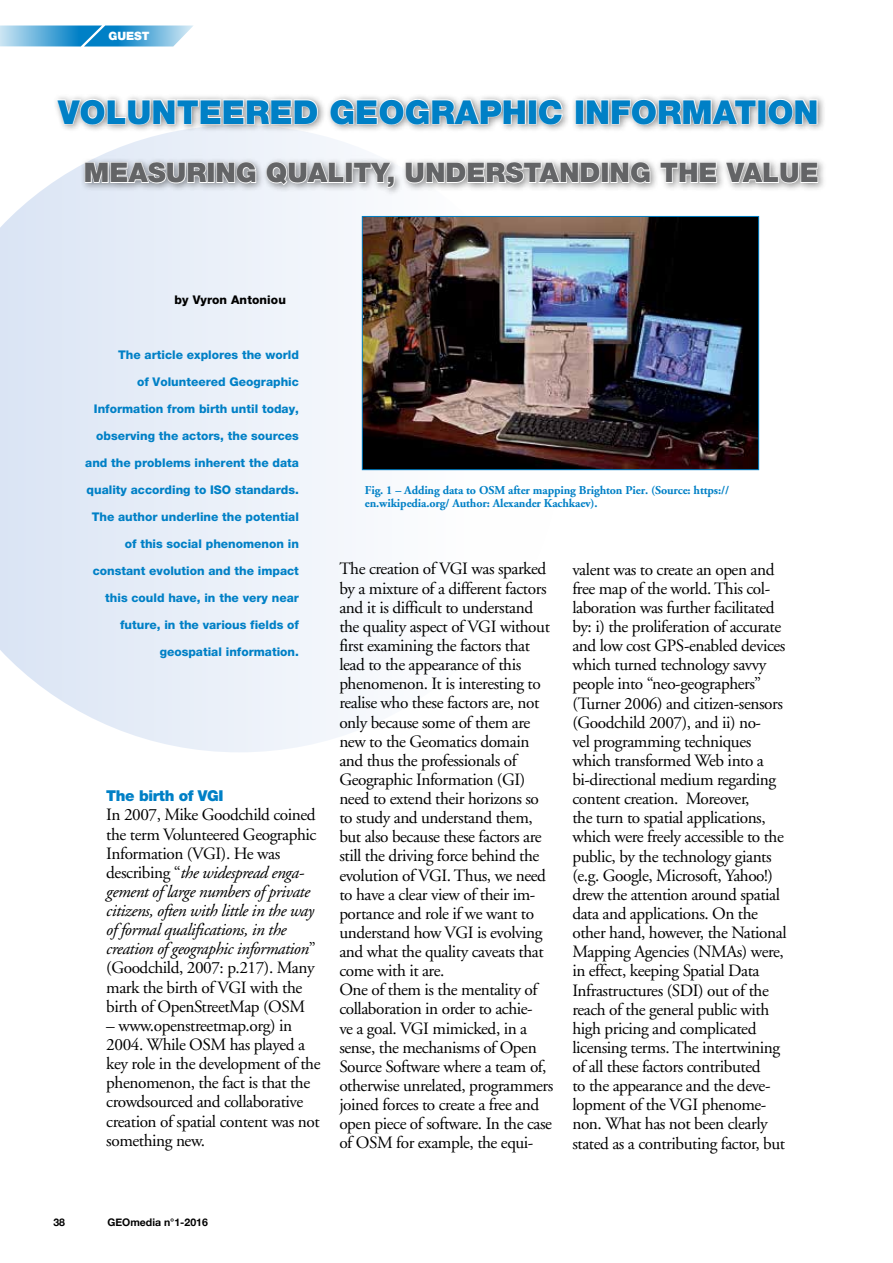
<style>
.page{position:relative;width:893px;height:1263px;background:#fff}
.page>*{position:absolute;margin:0;border:0;box-sizing:border-box;transform-origin:0 0}
.t1{font:900 33px "Helvetica Neue";color:#0080c6}
.t2{font:900 27px "Helvetica Neue";color:#636466}
.t3{font:17.25px/19.2px "Adobe Garamond";letter-spacing:-.025em;color:#000}
.t4{font:900 15px "Helvetica Neue";letter-spacing:-.025em;color:#0080c6}
.t5{font:800 12px "Helvetica Neue";color:#0080c6}
.t6{font:700 12px/13.2px "Adobe Garamond";letter-spacing:-.01em;color:#0080c6}
.t7{font:800 12px "Helvetica Neue";letter-spacing:.01em;color:#000}
.t8{font:900 11.55px "Helvetica Neue";color:#fff}
.t9{font:700 10.5px "Helvetica Neue";color:#000}
.s1{font-style:italic}
</style>
<div class="page">
<svg style="left:0;top:26px;width:193px;height:21px;background:#5fafdb"></svg>
<svg style="left:0;top:182px;width:563px;height:570px;fill:#edf2f9"></svg>
<div style="left:53px;top:94px;width:774px;height:103px;background:#000;opacity:.45"></div>
<svg style="left:56px;top:98px;width:263px;height:28px"></svg>
<svg style="left:329px;top:98px;width:197px;height:28px"></svg>
<div style="left:528px;top:99px;width:9px;height:25px;border:1px solid #fff"></div>
<svg style="left:538px;top:98px;width:25px;height:28px"></svg>
<div style="left:575px;top:99px;width:9px;height:25px;border:1px solid #fff"></div>
<svg style="left:586px;top:98px;width:171px;height:28px"></svg>
<div style="left:758px;top:99px;width:8px;height:25px;border:1px solid #fff"></div>
<svg style="left:767px;top:98px;width:51px;height:28px"></svg>
<svg style="left:84px;top:159px;width:125px;height:27px;background:#c3c6cd"></svg>
<div style="left:207px;top:162px;width:8px;height:21px;border:1px solid #fff"></div>
<svg style="left:216px;top:161px;width:41px;height:23px"></svg>
<svg style="left:266px;top:159px;width:79px;height:27px"></svg>
<div style="left:345px;top:162px;width:8px;height:21px;border:1px solid #fff"></div>
<svg style="left:353px;top:162px;width:42px;height:27px"></svg>
<svg style="left:405px;top:159px;width:196px;height:25px"></svg>
<div style="left:601px;top:162px;width:8px;height:21px;border:1px solid #fff"></div>
<svg style="left:610px;top:161px;width:41px;height:23px"></svg>
<svg style="left:659px;top:162px;width:59px;height:22px"></svg>
<svg style="left:724px;top:159px;width:95px;height:27px"></svg>
<img style="left:364px;top:218px;width:393px;height:250px">
<div style="left:362px;top:216px;width:397px;height:254px;border:1px solid #0080c6"></div>
<p class="t8" style="left:108px;top:29px;width:43px">GUEST</p>
<h1 class="t1" style="left:58px;top:92px;width:762px">VOLUNTEERED GEOGRAPHIC INFORMATION</h1>
<h2 class="t2" style="left:84px;top:157px;width:736px">MEASURING QUALITY, UNDERSTANDING THE VALUE</h2>
<p class="t7" style="left:175px;top:292px;width:113px">by Vyron Antoniou</p>
<p class="t5" style="left:118px;top:347px;width:182px">The article explores the world</p>
<p class="t5" style="left:137px;top:374px;width:163px">of Volunteered Geographic</p>
<p class="t5" style="left:94px;top:401px;width:206px">Information from birth until today,</p>
<p class="t5" style="left:96px;top:428px;width:204px">observing the actors, the sources</p>
<p class="t5" style="left:85px;top:455px;width:215px">and the problems inherent the data</p>
<p class="t5" style="left:87px;top:482px;width:214px">quality according to ISO standards.</p>
<p class="t5" style="left:92px;top:509px;width:209px">The author underline the potential</p>
<p class="t5" style="left:125px;top:536px;width:176px">of this social phenomenon in</p>
<p class="t5" style="left:93px;top:563px;width:208px">constant evolution and the impact</p>
<p class="t5" style="left:105px;top:590px;width:195px">this could have, in the very near</p>
<p class="t5" style="left:120px;top:617px;width:180px">future, in the various fields of</p>
<p class="t5" style="left:160px;top:644px;width:141px">geospatial information.</p>
<p class="t4" style="left:106px;top:787px;width:119px">The birth of VGI</p>
<p class="t3" style="left:106px;top:806px;width:212px">In 2007, Mike Goodchild coined the term Volunteered Geographic<br>Information (VGI). He was describing “<span class="s1">the widespread enga&shy;gement of large numbers of private citizens, often with little in the way of formal qualifications, in the creation of geographic information</span>” (Goodchild, 2007: p.217). Many mark the birth of VGI with the birth of OpenStreetMap (OSM</p>
<p class="t3" style="left:106px;top:1016px;width:216px">– www.openstreetmap.org) in<br>2004. While OSM has played a key role in the development of the phenomenon, the fact is that the crowdsourced and collaborative creation of spatial content was not something new.</p>
<p class="t6" style="left:365px;top:484px;width:366px">Fig. 1 – Adding data to OSM after mapping Brighton Pier. (Source: https:// en.wikipedia.org/ Author: Alexander Kachkaev).</p>
<p class="t3" style="left:339px;top:560px;width:216px">The creation of VGI was sparked by a mixture of a different factors and it is difficult to understand the quality aspect of VGI without first examining the factors that lead to the appearance of this phenomenon. It is interesting to realise who these factors are, not only because some of them are new to the Geomatics domain and thus the professionals of<br>Geographic Information (GI) need to extend their horizons so to study and understand them, but also because these factors are still the driving force behind the evolution of VGI. Thus, we need to have a clear view of their im&shy;portance and role if we want to understand how VGI is evolving and what the quality caveats that come with it are.<br>One of them is the mentality of collaboration in order to achie-<br>ve a goal. VGI mimicked, in a sense, the mechanisms of Open<br>Source Software where a team of, otherwise unrelated, programmers joined forces to create a free and open piece of software. In the case of OSM for example, the equi-</p>
<p class="t3" style="left:572px;top:560px;width:216px">valent was to create an open and free map of the world. This col&shy;laboration was further facilitated by: i) the proliferation of accurate and low cost GPS-enabled devices which turned technology savvy people into “neo-geographers” (Turner 2006) and citizen-sensors (Goodchild 2007), and ii) no-<br>vel programming techniques which transformed Web into a bi-directional medium regarding content creation. Moreover,<br>the turn to spatial applications, which were freely accessible to the public, by the technology giants (e.g. Google, Microsoft, Yahoo!) drew the attention around spatial data and applications. On the other hand, however, the National<br>Mapping Agencies (NMAs) were, in effect, keeping Spatial Data<br>Infrastructures (SDI) out of the reach of the general public with high pricing and complicated licensing terms. The intertwining of all these factors contributed<br>to the appearance and the deve&shy;lopment of the VGI phenome&shy;non. What has not been clearly stated as a contributing factor, but</p>
<p class="t9" style="left:53px;top:1214px;width:13px">38</p>
<p class="t9" style="left:107px;top:1214px;width:102px">GEOmedia n°1-2016</p>
</div>
